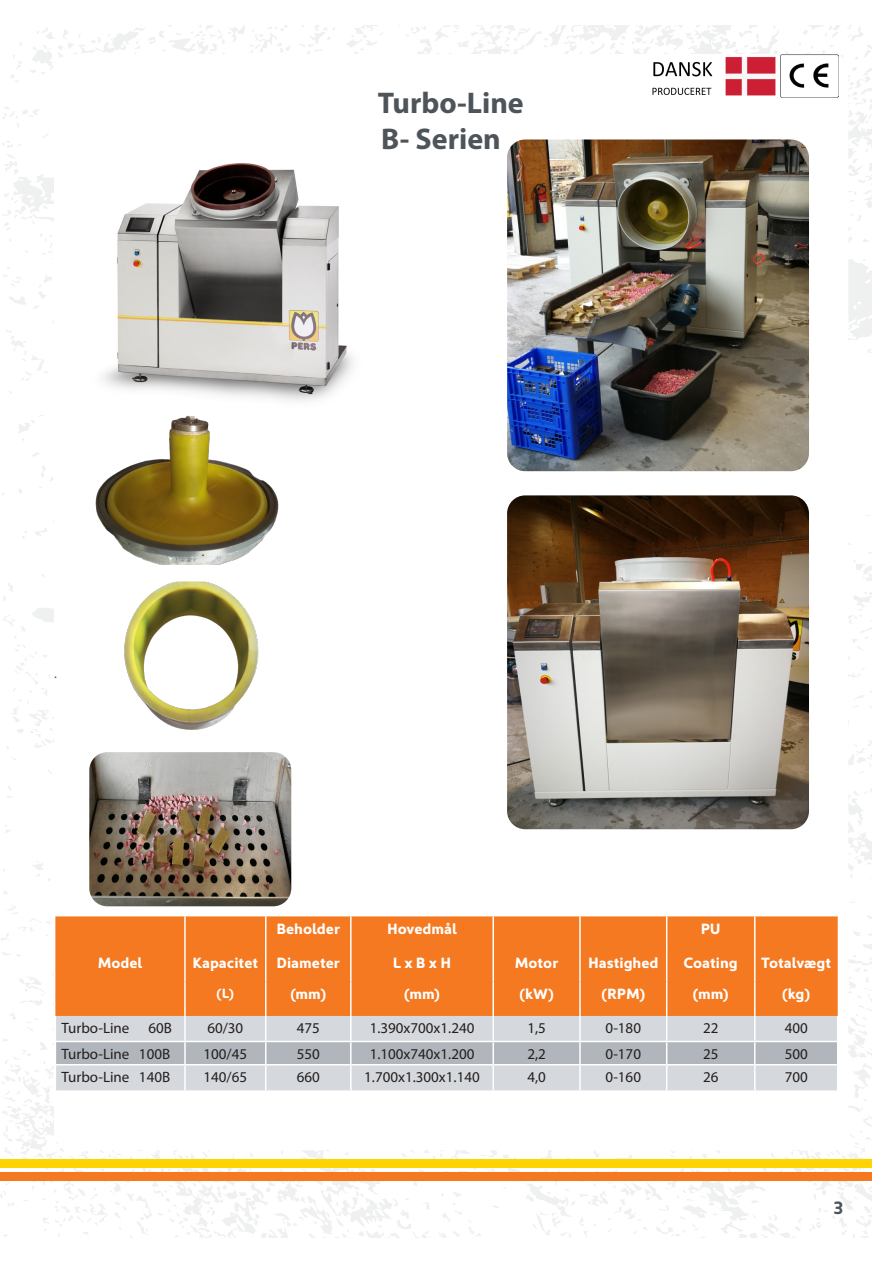
<style>
.page{position:relative;width:893px;height:1263px;background:#fff}
.page>*{position:absolute;margin:0;border:0;box-sizing:border-box;transform-origin:0 0}
.Overskrift{font:700 30px "Myriad Pro";color:#4d545a}
.t1{font:700 18px "Kyrial Sans Pro";color:#4d545a}
.Tabel_brødtekst{font:15px "Myriad Pro";color:#231f20}
.Produkter{font:700 15px "Kyrial Sans Pro";color:#fff}
.Overskrift-2{font:15px "Myriad Pro";color:#231f20}
.Brødtekst{font:700 13.5px "Kyrial Sans Pro";color:#fff}
.Overskrift-3{font:13.5px "Myriad Pro";color:#4d545a}
</style>
<div class="page">
<img style="left:1px;top:26px;width:871px;height:1211px">
<div style="left:0;top:1160px;width:872px;height:8px;background:#fed503"></div>
<div style="left:0;top:1172px;width:872px;height:9px;background:#f47921"></div>
<div style="left:54px;top:54px;width:794px;height:1096px;background:#fff;border-radius:18px"></div>
<img style="left:103px;top:163px;width:250px;height:238px">
<img style="left:507px;top:495px;width:302px;height:334px">
<img style="left:507px;top:139px;width:302px;height:332px">
<div style="left:55px;top:916px;width:783px;height:100px;background:#f47921"></div>
<hr style="left:184px;top:916px;width:2px;height:35px;background:#fff">
<hr style="left:265px;top:916px;width:1px;height:35px;background:#fff">
<hr style="left:350px;top:916px;width:2px;height:35px;background:#fff">
<hr style="left:492px;top:916px;width:2px;height:35px;background:#fff">
<hr style="left:579px;top:916px;width:2px;height:35px;background:#fff">
<hr style="left:666px;top:916px;width:1px;height:35px;background:#fff">
<hr style="left:754px;top:916px;width:1px;height:35px;background:#fff">
<hr style="left:184px;top:951px;width:2px;height:30px;background:#fff">
<hr style="left:265px;top:951px;width:1px;height:30px;background:#fff">
<hr style="left:350px;top:951px;width:2px;height:30px;background:#fff">
<hr style="left:492px;top:951px;width:2px;height:30px;background:#fff">
<hr style="left:579px;top:951px;width:2px;height:30px;background:#fff">
<hr style="left:666px;top:951px;width:1px;height:30px;background:#fff">
<hr style="left:754px;top:951px;width:1px;height:30px;background:#fff">
<hr style="left:184px;top:981px;width:2px;height:35px;background:#fff">
<hr style="left:265px;top:981px;width:1px;height:35px;background:#fff">
<hr style="left:350px;top:981px;width:2px;height:35px;background:#fff">
<hr style="left:492px;top:981px;width:2px;height:35px;background:#fff">
<hr style="left:579px;top:981px;width:2px;height:35px;background:#fff">
<hr style="left:666px;top:981px;width:1px;height:35px;background:#fff">
<hr style="left:754px;top:981px;width:1px;height:35px;background:#fff">
<svg style="left:56px;top:1016px;width:782px;height:74px;background:#ccd0d4"></svg>
<img style="left:95px;top:415px;width:184px;height:150px">
<img style="left:124px;top:581px;width:135px;height:149px">
<img style="left:89px;top:752px;width:202px;height:154px">
<img style="left:652px;top:56px;width:124px;height:40px">
<img style="left:781px;top:54px;width:58px;height:43px">
<p class="Overskrift-3" style="left:54px;top:665px;width:4px">.</p>
<p class="Overskrift" style="left:378px;top:83px;width:148px">Turbo-Line</p>
<p class="Overskrift" style="left:381px;top:119px;width:121px">B- Serien</p>
<p class="Produkter" style="left:276px;top:917px;width:65px">Beholder</p>
<p class="Produkter" style="left:387px;top:917px;width:72px">Hovedmål</p>
<p class="Produkter" style="left:701px;top:917px;width:22px">PU</p>
<p class="Produkter" style="left:98px;top:952px;width:46px">Model</p>
<p class="Produkter" style="left:193px;top:952px;width:67px">Kapacitet</p>
<p class="Produkter" style="left:276px;top:952px;width:65px">Diameter</p>
<p class="Produkter" style="left:393px;top:952px;width:60px">L x B x H</p>
<p class="Produkter" style="left:515px;top:952px;width:45px">Motor</p>
<p class="Produkter" style="left:588px;top:952px;width:72px">Hastighed</p>
<p class="Produkter" style="left:684px;top:952px;width:56px">Coating</p>
<p class="Produkter" style="left:761px;top:952px;width:72px">Totalvægt</p>
<p class="Brødtekst" style="left:217px;top:983px;width:19px">(L)</p>
<p class="Produkter" style="left:290px;top:983px;width:37px">(mm)</p>
<p class="Produkter" style="left:404px;top:983px;width:37px">(mm)</p>
<p class="Produkter" style="left:519px;top:983px;width:36px">(kW)</p>
<p class="Produkter" style="left:601px;top:983px;width:46px">(RPM)</p>
<p class="Produkter" style="left:693px;top:983px;width:37px">(mm)</p>
<p class="Produkter" style="left:782px;top:983px;width:30px">(kg)</p>
<p class="Tabel_brødtekst" style="left:61px;top:1019px;width:70px">Turbo-Line</p>
<p class="Tabel_brødtekst" style="left:149px;top:1019px;width:25px">60B</p>
<p class="Tabel_brødtekst" style="left:207px;top:1019px;width:37px">60/30</p>
<p class="Tabel_brødtekst" style="left:297px;top:1019px;width:25px">475</p>
<p class="Overskrift-2" style="left:370px;top:1019px;width:106px">1.390x700x1.240</p>
<p class="Tabel_brødtekst" style="left:527px;top:1019px;width:20px">1,5</p>
<p class="Tabel_brødtekst" style="left:606px;top:1019px;width:37px">0-180</p>
<p class="Tabel_brødtekst" style="left:703px;top:1019px;width:17px">22</p>
<p class="Tabel_brødtekst" style="left:785px;top:1019px;width:25px">400</p>
<p class="Tabel_brødtekst" style="left:61px;top:1044px;width:110px">Turbo-Line 100B</p>
<p class="Tabel_brødtekst" style="left:204px;top:1044px;width:45px">100/45</p>
<p class="Tabel_brødtekst" style="left:297px;top:1044px;width:25px">550</p>
<p class="Overskrift-2" style="left:370px;top:1044px;width:106px">1.100x740x1.200</p>
<p class="Tabel_brødtekst" style="left:527px;top:1044px;width:20px">2,2</p>
<p class="Tabel_brødtekst" style="left:606px;top:1044px;width:37px">0-170</p>
<p class="Tabel_brødtekst" style="left:703px;top:1044px;width:17px">25</p>
<p class="Tabel_brødtekst" style="left:785px;top:1044px;width:25px">500</p>
<p class="Tabel_brødtekst" style="left:61px;top:1068px;width:110px">Turbo-Line 140B</p>
<p class="Tabel_brødtekst" style="left:204px;top:1068px;width:45px">140/65</p>
<p class="Tabel_brødtekst" style="left:297px;top:1068px;width:25px">660</p>
<p class="Overskrift-2" style="left:364px;top:1068px;width:117px">1.700x1.300x1.140</p>
<p class="Tabel_brødtekst" style="left:527px;top:1068px;width:20px">4,0</p>
<p class="Tabel_brødtekst" style="left:606px;top:1068px;width:37px">0-160</p>
<p class="Tabel_brødtekst" style="left:703px;top:1068px;width:17px">26</p>
<p class="Tabel_brødtekst" style="left:785px;top:1068px;width:25px">700</p>
<p class="t1" style="left:833px;top:1194px;width:11px">3</p>
</div>
